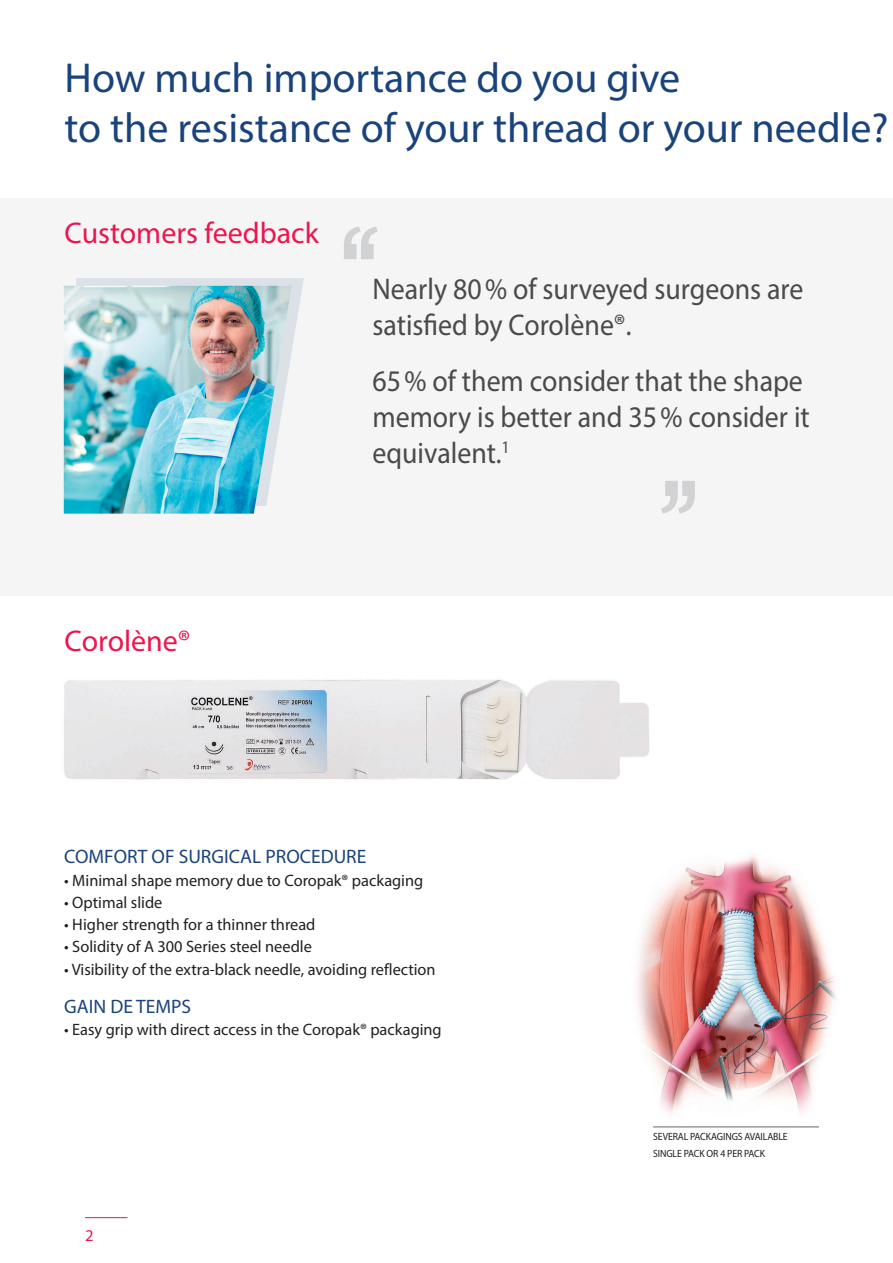
<style>
.page{position:relative;width:893px;height:1263px;background:#fff}
.page>*{position:absolute;margin:0;border:0;box-sizing:border-box;transform-origin:0 0}
.t1{font:42px "Myriad Pro";color:#1a437c}
.t2{font:30px/36px "Myriad Pro";color:#4a4a4a;scale:.93 1}
.t3{font:30px "Myriad Pro";color:#ea164f}
.t4{font:19.5px "Myriad Pro";color:#1a437c}
.t5{font:16.5px "Myriad Pro";color:#231f20}
.t6{font:16.5px "Myriad Pro";color:#ea164f}
.t7{font:10.5px/16.5px "Myriad Pro";letter-spacing:-.01em;color:#231f20;scale:.93 1}
</style>
<div class="page">
<img style="left:64px;top:679px;width:586px;height:101px">
<div style="left:0;top:199px;width:893px;height:396px;background:#f5f5f6"></div>
<hr style="left:85px;top:1217px;width:42px;height:1px;background:#ea164f">
<svg style="left:344px;top:226px;width:34px;height:33px"></svg>
<svg style="left:661px;top:481px;width:34px;height:33px"></svg>
<img style="left:637px;top:855px;width:199px;height:272px">
<svg style="left:76px;top:278px;width:228px;height:70px;fill:#dce1e8"></svg>
<img style="left:64px;top:286px;width:228px;height:228px">
<hr style="left:653px;top:1127px;width:166px;height:1px;background:#231f20">
<p class="t1" style="left:65px;top:52px;width:617px">How much importance do you give</p>
<p class="t1" style="left:65px;top:102px;width:825px">to the resistance of your thread or your needle?</p>
<p class="t3" style="left:65px;top:214px;width:256px">Customers feedback</p>
<p class="t2" style="left:372px;top:270px;width:465px">Nearly 80% of surveyed surgeons are satisfied by Corolène®.</p>
<p class="t2" style="left:372px;top:362px;width:472px">65% of them consider that the shape memory is better and 35% consider it equivalent.<sup>1</sup></p>
<p class="t3" style="left:65px;top:622px;width:127px">Corolène®</p>
<p class="t4" style="left:64px;top:845px;width:304px">COMFORT OF SURGICAL PROCEDURE</p>
<p class="t5" style="left:64px;top:870px;width:361px">• Minimal shape memory due to Coropak® packaging</p>
<p class="t5" style="left:64px;top:892px;width:100px">• Optimal slide</p>
<p class="t5" style="left:64px;top:914px;width:253px">• Higher strength for a thinner thread</p>
<p class="t5" style="left:64px;top:936px;width:249px">• Solidity of A 300 Series steel needle</p>
<p class="t5" style="left:64px;top:959px;width:373px">• Visibility of the extra-black needle, avoiding reflection</p>
<p class="t4" style="left:64px;top:994px;width:129px">GAIN DE TEMPS</p>
<p class="t5" style="left:64px;top:1019px;width:379px">• Easy grip with direct access in the Coropak® packaging</p>
<p class="t6" style="left:85px;top:1225px;width:10px">2</p>
<p class="t7" style="left:653px;top:1128px;width:146px">SEVERAL PACKAGINGS AVAILABLE<br>SINGLE PACK OR 4 PER PACK</p>
</div>
